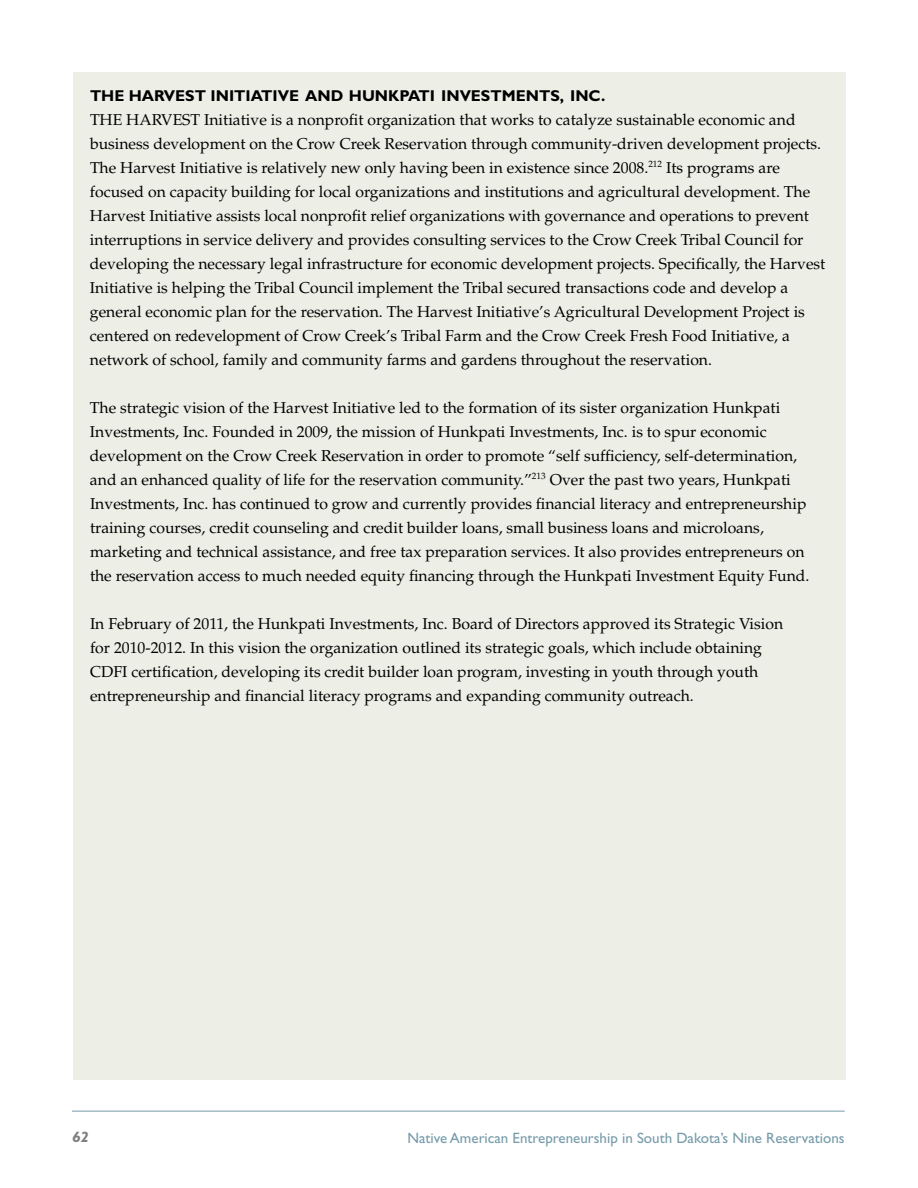
<style>
.page{position:relative;width:918px;height:1188px;background:#fff}
.page>*{position:absolute;margin:0;border:0;box-sizing:border-box;transform-origin:0 0}
.t1{font:15.75px/24px "Palatino LT Std";color:#000}
.t2{font:700 15.75px "Gill Sans Std";color:#000}
.t3{font:15px "Gill Sans Std";color:#779caa}
.t4{font:italic 700 15px "Gill Sans Std";color:#807f83;scale:1.08 1}
</style>
<div class="page">
<hr style="left:72px;top:1111px;width:773px;height:1px;background:#779caa">
<div style="left:73px;top:72px;width:772px;height:1008px;background:#edeee6"></div>
<p class="t2" style="left:90px;top:86px;width:52px">THE HAR</p>
<p class="t2" style="left:164px;top:86px;width:155px">VEST IN ITIATIVE AND</p>
<p class="t2" style="left:349px;top:86px;width:258px">HUN KPATI INVESTMENTS, INC.</p>
<p class="t1" style="left:90px;top:108px;width:50px">The Har</p>
<p class="t1" style="left:161px;top:108px;width:22px">vest</p>
<p class="t1" style="left:90px;top:108px;width:737px;text-indent:114px">Initiative is a nonprofit organization that works to catalyze sustainable economic and business development on the Crow Creek Reservation through community-driven development projects.<br>The Harvest Initiative is relatively new only having been in existence since 2008.<sup>212</sup> Its programs are focused on capacity building for local organizations and institutions and agricultural development. The Harvest Initiative assists local nonprofit relief organizations with governance and operations to prevent interruptions in service delivery and provides consulting services to the Crow Creek Tribal Council for developing the necessary legal infrastructure for economic development projects. Specifically, the Harvest Initiative is helping the Tribal Council implement the Tribal secured transactions code and develop a general economic plan for the reservation. The Harvest Initiative’s Agricultural Development Project is centered on redevelopment of Crow Creek’s Tribal Farm and the Crow Creek Fresh Food Initiative, a network of school, family and community farms and gardens throughout the reservation.</p>
<p class="t1" style="left:90px;top:396px;width:721px">The strategic vision of the Harvest Initiative led to the formation of its sister organization Hunkpati Investments, Inc. Founded in 2009, the mission of Hunkpati Investments, Inc. is to spur economic development on the Crow Creek Reservation in order to promote “self sufficiency, self-determination, and an enhanced quality of life for the reservation community.”<sup>213</sup> Over the past two years, Hunkpati Investments, Inc. has continued to grow and currently provides financial literacy and entrepreneurship training courses, credit counseling and credit builder loans, small business loans and microloans, marketing and technical assistance, and free tax preparation services. It also provides entrepreneurs on the reservation access to much needed equity financing through the Hunkpati Investment Equity Fund.</p>
<p class="t1" style="left:90px;top:612px;width:695px">In February of 2011, the Hunkpati Investments, Inc. Board of Directors approved its Strategic Vision for 2010-2012. In this vision the organization outlined its strategic goals, which include obtaining CDFI certification, developing its credit builder loan program, investing in youth through youth entrepreneurship and financial literacy programs and expanding community outreach.</p>
<p class="t4" style="left:72px;top:1128px;width:17px">62</p>
<p class="t3" style="left:407px;top:1129px;width:439px">Native American Entrepreneurship in South Dakota’s Nine Reservations</p>
</div>
